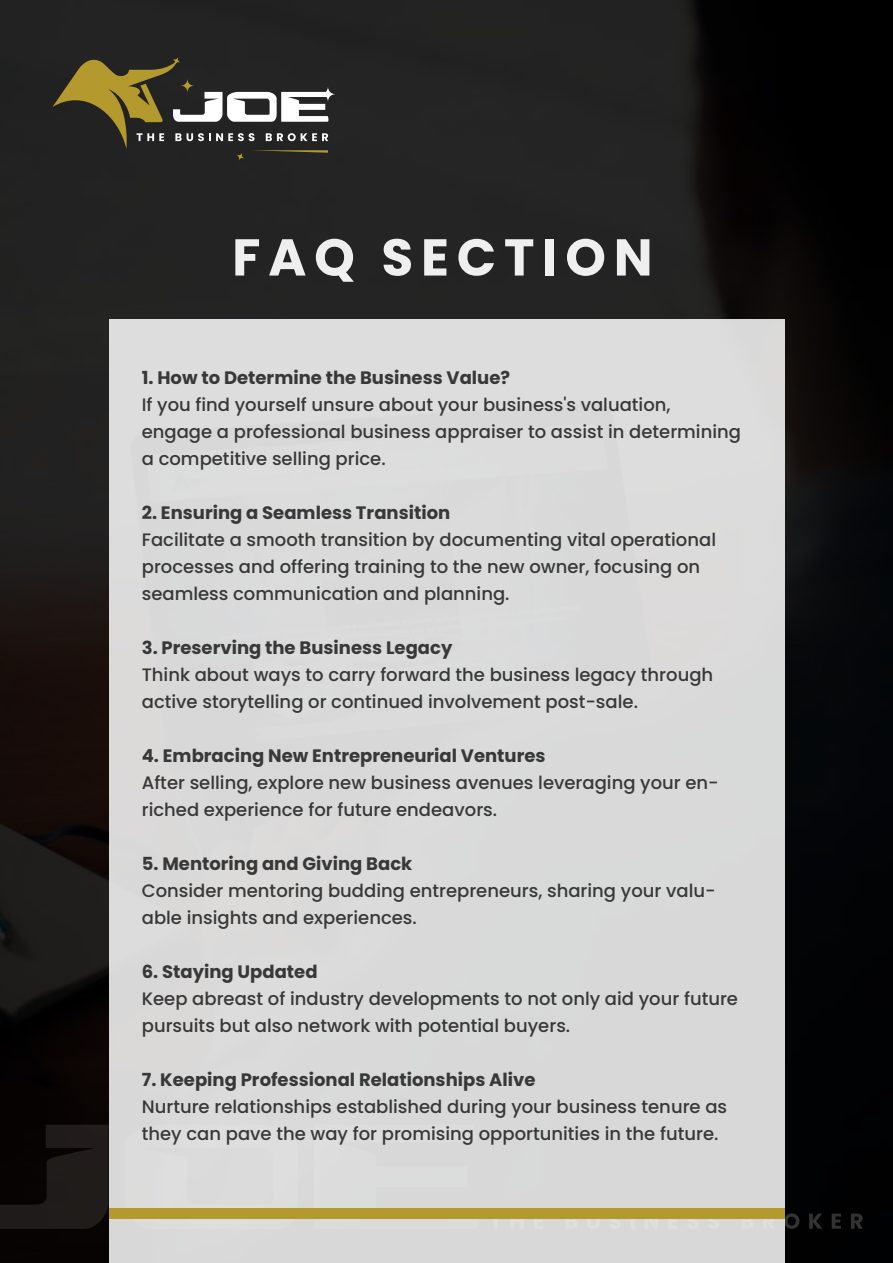
<style>
.page{position:relative;width:893px;height:1263px;background:#fff}
.page>*{position:absolute;margin:0;border:0;box-sizing:border-box;transform-origin:0 0}
.t1{font:700 51.75px "Poppins";letter-spacing:.15em;color:#efefef}
.t2{font:500 18px/27px "Poppins";color:#383838}
.t3{font:700 18px "Poppins";color:#383838}
</style>
<div class="page">
<img style="left:0;top:0;width:893px;height:1263px">
<svg style="left:321px;top:87px;width:14px;height:14px"></svg>
<svg style="left:53px;top:57px;width:275px;height:104px;background:#504c3d"></svg>
<svg style="left:784px;top:1213px;width:15px;height:16px"></svg>
<svg style="left:809px;top:1213px;width:13px;height:16px"></svg>
<svg style="left:832px;top:1213px;width:9px;height:16px"></svg>
<svg style="left:851px;top:1213px;width:12px;height:16px"></svg>
<svg style="left:0;top:1124px;width:109px;height:105px;background:#161211"></svg>
<div style="left:109px;top:320px;width:675px;height:943px;background:#d9d9d9"></div>
<div style="left:109px;top:1208px;width:675px;height:10px;background:#b3992e"></div>
<h1 class="t1" style="left:232px;top:227px;width:422px">FAQ SECTION</h1>
<p class="t3" style="left:142px;top:367px;width:370px">1. How to Determine the Business Value?</p>
<p class="t2" style="left:142px;top:391px;width:601px">If you find yourself unsure about your business's valuation, engage a professional business appraiser to assist in determining a competitive selling price.</p>
<p class="t3" style="left:142px;top:502px;width:310px">2. Ensuring a Seamless Transition</p>
<p class="t2" style="left:142px;top:526px;width:576px">Facilitate a smooth transition by documenting vital operational processes and offering training to the new owner, focusing on seamless communication and planning.</p>
<p class="t3" style="left:142px;top:637px;width:312px">3. Preserving the Business Legacy</p>
<p class="t2" style="left:142px;top:661px;width:573px">Think about ways to carry forward the business legacy through active storytelling or continued involvement post-sale.</p>
<p class="t3" style="left:142px;top:745px;width:405px">4. Embracing New Entrepreneurial Ventures</p>
<p class="t2" style="left:142px;top:769px;width:578px">After selling, explore new business avenues leveraging your en&shy;riched experience for future endeavors.</p>
<p class="t3" style="left:142px;top:853px;width:272px">5. Mentoring and Giving Back</p>
<p class="t2" style="left:142px;top:877px;width:575px">Consider mentoring budding entrepreneurs, sharing your valu&shy;able insights and experiences.</p>
<p class="t3" style="left:142px;top:961px;width:177px">6. Staying Updated</p>
<p class="t2" style="left:142px;top:985px;width:598px">Keep abreast of industry developments to not only aid your future pursuits but also network with potential buyers.</p>
<p class="t3" style="left:142px;top:1069px;width:395px">7. Keeping Professional Relationships Alive</p>
<p class="t2" style="left:142px;top:1093px;width:587px">Nurture relationships established during your business tenure as they can pave the way for promising opportunities in the future.</p>
</div>
